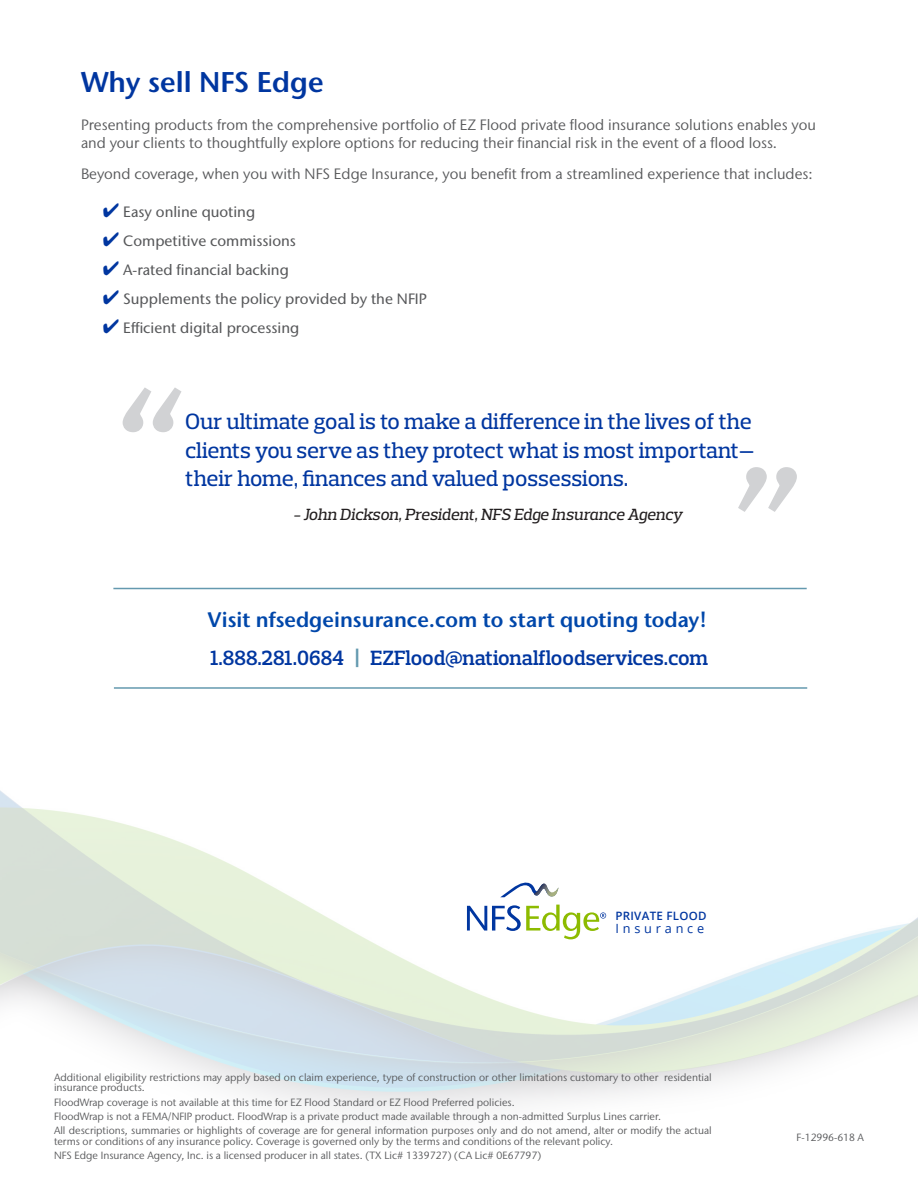
<style>
.page{position:relative;width:918px;height:1188px;background:#fff}
.page>*{position:absolute;margin:0;border:0;box-sizing:border-box;transform-origin:0 0}
.t1{font:600 135px "Stone Sans IIITC Pro";color:#d1d2d4}
.t2{font:600 28.5px "Stone Sans IIITC Pro";color:#0036a0}
.t3{font:500 22.5px/28.5px "Prelo Slab";letter-spacing:-.01em;color:#0036a0}
.t4{font:600 21px "Prelo Slab";color:#0036a0}
.t5{font:600 21px "Stone Sans IIITC Pro";color:#0047aa}
.t6{font:italic 500 16.5px "Prelo Slab";letter-spacing:-.01em;color:#231f20}
.t7{font:15px/18px "Stone Sans IIITC Pro";color:#57585a}
.t8{font:500 15px "Stone Sans IIITC Pro";color:#57585a}
.t9{font:12.75px "Open Sans";letter-spacing:.3em;color:#0036a0}
.t10{font:600 11.55px "Open Sans";letter-spacing:.025em;color:#0036a0}
.t11{font:10.5px/10.5px "Stone Sans IIITC Pro";color:#57585a}
.s1{color:#0036a0}
.s2{font-size:15px}
.s3{font-weight:900;color:#6499af}
</style>
<div class="page">
<svg style="left:467px;top:883px;width:139px;height:56px"></svg>
<hr style="left:113px;top:588px;width:694px;height:1px;background:#6499af">
<hr style="left:114px;top:687px;width:693px;height:2px;background:#6499af">
<p class="t2" style="left:81px;top:63px;width:244px">Why sell NFS Edge</p>
<p class="t7" style="left:81px;top:115px;width:736px">Presenting products from the comprehensive portfolio of EZ Flood private flood insurance solutions enables you and your clients to thoughtfully explore options for reducing their financial risk in the event of a flood loss.</p>
<p class="t7" style="left:81px;top:165px;width:733px">Beyond coverage, when you with NFS Edge Insurance, you benefit from a streamlined experience that includes:</p>
<p class="t8" style="left:103px;top:203px;width:154px"><span class="s1">✔</span> Easy online quoting</p>
<p class="t8" style="left:103px;top:231px;width:195px"><span class="s1">✔</span> Competitive commissions</p>
<p class="t8" style="left:103px;top:260px;width:187px"><span class="s1">✔</span> A-rated financial backing</p>
<p class="t8" style="left:103px;top:289px;width:326px"><span class="s1">✔</span> Supplements the policy provided by the NFIP</p>
<p class="t8" style="left:103px;top:318px;width:198px"><span class="s1">✔</span> Efficient digital processing</p>
<p class="t1" style="left:117px;top:354px;width:72px">“</p>
<p class="t3" style="left:185px;top:407px;width:571px">Our ultimate goal is to make a difference in the lives of the clients you serve as they protect what is most important— their home, finances and valued possessions.</p>
<p class="t1" style="left:803px;top:545px;width:72px;rotate:-180deg">“</p>
<p class="t6" style="left:293px;top:504px;width:391px"><span class="s2">-</span> John Dickson, President, NFS Edge Insurance Agency</p>
<p class="t5" style="left:208px;top:607px;width:501px">Visit nfsedgeinsurance.com to start quoting today!</p>
<p class="t4" style="left:210px;top:645px;width:499px">1.888.281.0684 <span class="s3">|</span> EZFlood@nationalfloodservices.com</p>
<p class="t10" style="left:615px;top:908px;width:93px">PRIVATE FLOOD</p>
<p class="t9" style="left:615px;top:919px;width:90px">Insurance</p>
<p class="t11" style="left:54px;top:1072px;width:659px">Additional eligibility restrictions may apply based on claim experience, type of construction or other limitations customary to other residential insurance products.</p>
<p class="t11" style="left:54px;top:1097px;width:462px">FloodWrap coverage is not available at this time for EZ Flood Standard or EZ Flood Preferred policies.</p>
<p class="t11" style="left:54px;top:1111px;width:609px">FloodWrap is not a FEMA/NFIP product. FloodWrap is a private product made available through a non-admitted Surplus Lines carrier.</p>
<p class="t11" style="left:54px;top:1125px;width:659px">All descriptions, summaries or highlights of coverage are for general information purposes only and do not amend, alter or modify the actual terms or conditions of any insurance policy. Coverage is governed only by the terms and conditions of the relevant policy.</p>
<p class="t11" style="left:54px;top:1150px;width:489px">NFS Edge Insurance Agency, Inc. is a licensed producer in all states. (TX Lic# 1339727) (CA Lic# 0E67797)</p>
<p class="t11" style="left:797px;top:1132px;width:69px">F-12996-618 A</p>
</div>
